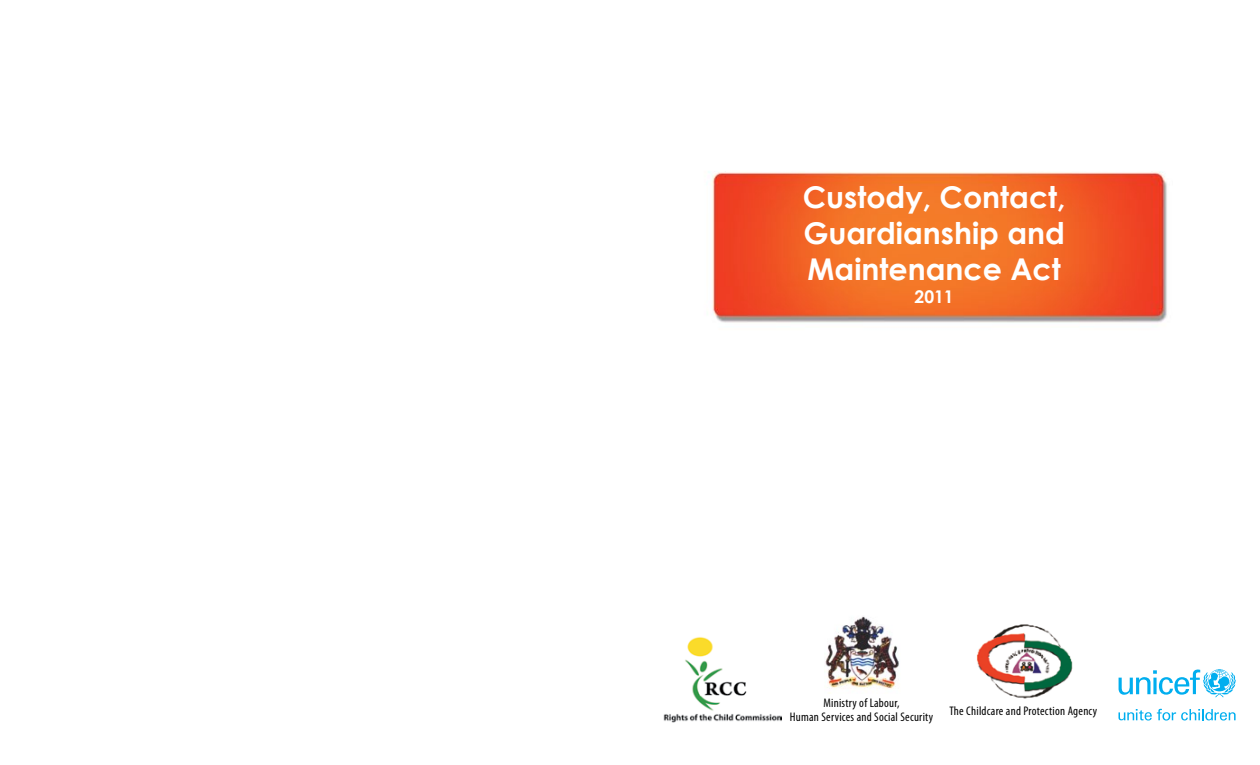
<style>
.page{position:relative;width:1260px;height:765px;background:#fff}
.page>*{position:absolute;margin:0;border:0;box-sizing:border-box;transform-origin:0 0}
.t1{font:700 30px/36px "Century Gothic";color:#fff;text-align:justify}
.t2{font:700 17.5px "Century Gothic";color:#fff}
.t3{font:condensed 12.5px/14px "Myriad Pro";letter-spacing:.02em;color:#000;text-align:center}
</style>
<div class="page">
<img style="left:708px;top:171px;width:516px;height:550px">
<svg style="left:1119px;top:669px;width:117px;height:28px"></svg>
<svg style="left:1118px;top:709px;width:118px;height:12px"></svg>
<img style="left:825px;top:615px;width:75px;height:78px">
<img style="left:967px;top:620px;width:113px;height:81px">
<img style="left:663px;top:637px;width:118px;height:86px">
<h1 class="t1" style="left:803px;top:178px;width:264px">Custody, Contact, Guardianship and Maintenance Act</h1>
<h2 class="t2" style="left:915px;top:284px;width:41px">2011</h2>
<p class="t3" style="left:790px;top:696px;width:145px">Ministry of Labour,<br>Human Services and Social Security</p>
<p class="t3" style="left:949px;top:704px;width:149px">The Childcare and Protection Agency</p>
</div>
